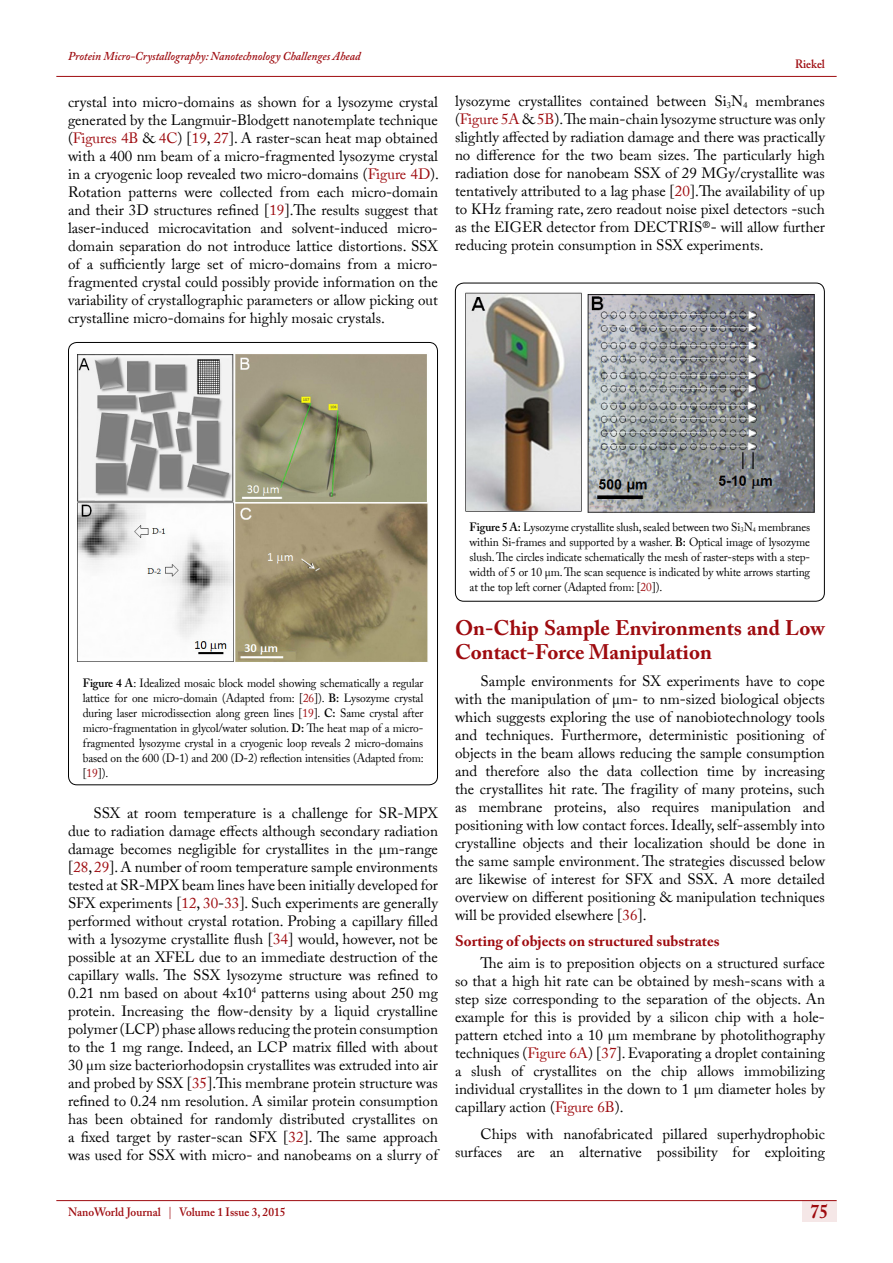
<style>
.page{position:relative;width:893px;height:1263px;background:#fff}
.page>*{position:absolute;margin:0;border:0;box-sizing:border-box;transform-origin:0 0}
.t1{font:700 21px/24px "Adobe Caslon Pro";color:#9e0b0f}
.t2{font:700 19.5px "Adobe Caslon Pro";color:#9e0b0f;scale:.9 1}
.t3{font:15px/18px "Adobe Caslon Pro";color:#000;text-align:justify}
.t4{font:700 15px "Adobe Caslon Pro";color:#9e0b0f}
.t5{font:12px/15px "Adobe Caslon Pro";letter-spacing:-.01em;color:#000;text-align:justify;scale:.95 1}
.t6{font:italic 600 12px "Adobe Caslon Pro";color:#9e0b0f;scale:.95 1}
.t7{font:600 12px "Adobe Caslon Pro";color:#9e0b0f;scale:.95 1}
.s1{color:#9e0b0f}
.s2{font-weight:600}
.s3{color:#ac2f33}
</style>
<div class="page">
<div style="left:802px;top:1200px;width:35px;height:21px;background:#f5e7e7"></div>
<hr style="left:56px;top:1200px;width:781px;height:1px;background:#9e0b0f">
<hr style="left:56px;top:76px;width:781px;height:1px;background:#9e0b0f">
<img style="left:77px;top:354px;width:351px;height:308px">
<div style="left:455px;top:283px;width:370px;height:319px;border:1px solid #000;border-radius:9px"></div>
<img style="left:465px;top:292px;width:350px;height:221px">
<p class="t6" style="left:68px;top:49px;width:310px">Protein Micro-Crystallography: Nanotechnology Challenges Ahead</p>
<p class="t3" style="left:68px;top:93px;width:372px">crystal into micro-domains as shown for a lysozyme crystal generated by the Langmuir-Blodgett nanotemplate technique (<span class="s1">Figures 4B</span> &amp; <span class="s1">4C</span>) [<span class="s1">19</span>, <span class="s1">27</span>]. A raster-scan heat map obtained with a 400 nm beam of a micro-fragmented lysozyme crystal in a cryogenic loop revealed two micro-domains (<span class="s1">Figure 4D</span>).<br>Rotation patterns were collected from each micro-domain and their 3D structures refined [<span class="s1">19</span>].The results suggest that laser-induced microcavitation and solvent-induced micro&shy;domain separation do not introduce lattice distortions. SSX of a sufficiently large set of micro-domains from a micro&shy;fragmented crystal could possibly provide information on the variability of crystallographic parameters or allow picking out crystalline micro-domains for highly mosaic crystals.</p>
<p class="t7" style="left:795px;top:57px;width:33px">Riekel</p>
<p class="t3" style="left:455px;top:91px;width:371px">lysozyme crystallites contained between Si<sub>3</sub>N<sub>4</sub> membranes (<span class="s1">Figure 5A</span> &amp; <span class="s1">5B</span>). The main-chain lysozyme structure was only slightly affected by radiation damage and there was practically no difference for the two beam sizes. The particularly high radiation dose for nanobeam SSX of 29 MGy/crystallite was tentatively attributed to a lag phase [<span class="s1">20</span>].The availability of up to KHz framing rate, zero readout noise pixel detectors -such as the EIGER detector from DECTRIS®- will allow further reducing protein consumption in SSX experiments.</p>
<p class="t5" style="left:83px;top:675px;width:360px"><span class="s2">Figure 4 A</span>: Idealized mosaic block model showing schematically a regular lattice for one micro-domain (Adapted from: [<span class="s1">26</span>]). <span class="s2">B:</span> Lysozyme crystal during laser microdissection along green lines [<span class="s1">19</span>]. <span class="s2">C:</span> Same crystal after micro-fragmentation in glycol/water solution. <span class="s2">D:</span> The heat map of a micro&shy;fragmented lysozyme crystal in a cryogenic loop reveals 2 micro-domains based on the 600 (D-1) and 200 (D-2) reflection intensities (Adapted from: [<span class="s1">19</span>]).</p>
<p class="t3" style="left:68px;top:803px;width:371px;text-indent:26px">SSX at room temperature is a challenge for SR-MPX due to radiation damage effects although secondary radiation damage becomes negligible for crystallites in the μm-range [<span class="s1">28</span>, <span class="s1">29</span>]. A number of room temperature sample environments tested at SR-MPX beam lines have been initially developed for SFX experiments [<span class="s1">12</span>, <span class="s1">30</span>-<span class="s1">33</span>]. Such experiments are generally performed without crystal rotation. Probing a capillary filled with a lysozyme crystallite flush [<span class="s1">34</span>] would, however, not be possible at an XFEL due to an immediate destruction of the capillary walls. The SSX lysozyme structure was refined to 0.21 nm based on about 4x10<sup>4</sup> patterns using about 250 mg protein. Increasing the flow-density by a liquid crystalline polymer (LCP) phase allows reducing the protein consumption to the 1 mg range. Indeed, an LCP matrix filled with about 30 μm size bacteriorhodopsin crystallites was extruded into air and probed by SSX [<span class="s1">35</span>].This membrane protein structure was refined to 0.24 nm resolution. A similar protein consumption has been obtained for randomly distributed crystallites on a fixed target by raster-scan SFX [<span class="s1">32</span>]. The same approach was used for SSX with micro- and nanobeams on a slurry of</p>
<p class="t5" style="left:470px;top:519px;width:360px"><span class="s2">Figure 5 A:</span> Lysozyme crystallite slush, sealed between two Si<sub>3</sub>N<sub>4</sub> membranes within Si-frames and supported by a washer. <span class="s2">B:</span> Optical image of lysozyme slush. The circles indicate schematically the mesh of raster-steps with a step&shy;width of 5 or 10 μm. The scan sequence is indicated by white arrows starting at the top left corner (Adapted from: [<span class="s1">20</span>]).</p>
<h1 class="t1" style="left:455px;top:616px;width:371px">On-Chip Sample Environments and Low<br>Contact-Force Manipulation</h1>
<p class="t3" style="left:455px;top:671px;width:371px;text-indent:26px">Sample environments for SX experiments have to cope with the manipulation of μm- to nm-sized biological objects which suggests exploring the use of nanobiotechnology tools and techniques. Furthermore, deterministic positioning of objects in the beam allows reducing the sample consumption and therefore also the data collection time by increasing the crystallites hit rate. The fragility of many proteins, such as membrane proteins, also requires manipulation and positioning with low contact forces. Ideally, self-assembly into crystalline objects and their localization should be done in the same sample environment. The strategies discussed below are likewise of interest for SFX and SSX. A more detailed overview on different positioning &amp; manipulation techniques will be provided elsewhere [<span class="s1">36</span>].</p>
<p class="t4" style="left:455px;top:932px;width:266px">Sorting of objects on structured substrates</p>
<p class="t3" style="left:455px;top:954px;width:371px;text-indent:26px">The aim is to preposition objects on a structured surface so that a high hit rate can be obtained by mesh-scans with a step size corresponding to the separation of the objects. An example for this is provided by a silicon chip with a hole&shy;pattern etched into a 10 μm membrane by photolithography techniques (<span class="s1">Figure 6A</span>) [<span class="s1">37</span>]. Evaporating a droplet containing a slush of crystallites on the chip allows immobilizing individual crystallites in the down to 1 μm diameter holes by capillary action (<span class="s1">Figure 6B</span>).</p>
<p class="t3" style="left:455px;top:1125px;width:371px;text-align:right">Chips with nanofabricated pillared superhydrophobic surfaces are an alternative possibility for exploiting</p>
<p class="t7" style="left:68px;top:1204px;width:230px">NanoWorld Journal <span class="s3">|</span> Volume 1 Issue 3, 2015</p>
<h2 class="t2" style="left:811px;top:1200px;width:21px">75</h2>
</div>
